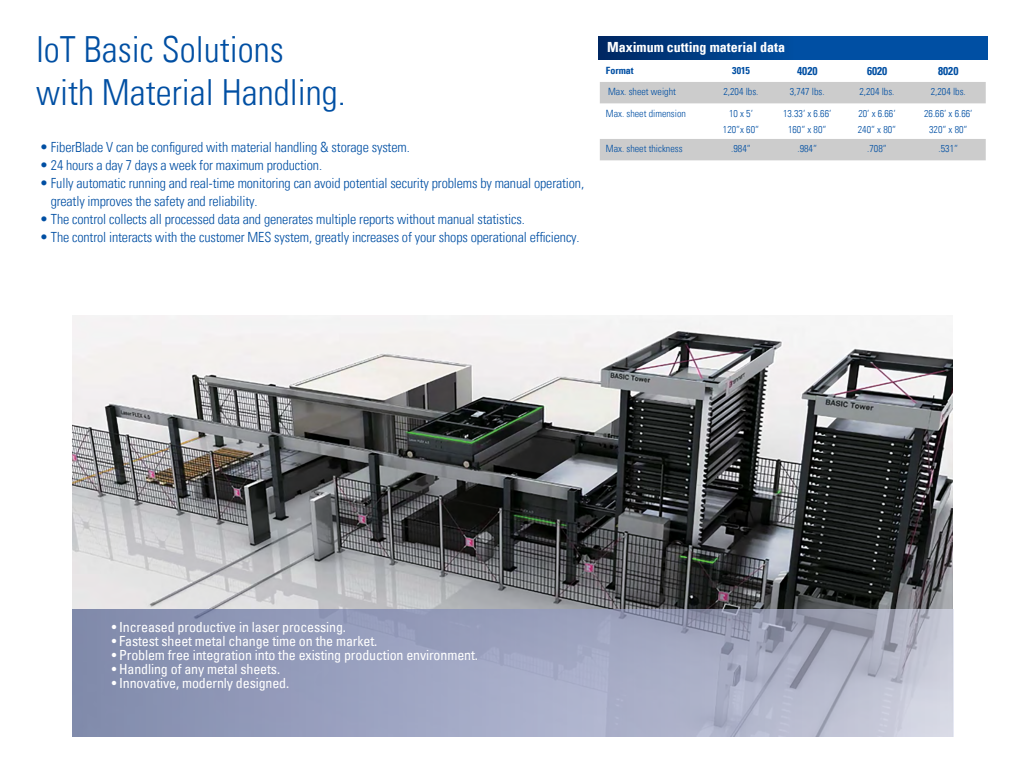
<style>
.page{position:relative;width:1024px;height:768px;background:#fff}
.page>*{position:absolute;margin:0;border:0;box-sizing:border-box;transform-origin:0 0}
.t1{font:36px/43.2px "Univers Com 47 Light Cond";color:#004fa3}
.t2{font:14px/18px "Univers Com 47 Light Cond";letter-spacing:-.01em;color:#004fa3}
.t3{font:condensed 14px "Univers Com 57";letter-spacing:-.01em;color:#fff}
.t4{font:14px "Univers Com 67 Bold Cond";color:#fff}
.t5{font:11.5px "Univers Com 67 Bold Cond";color:#004fa3}
.t6{font:10px/16.1px "Univers Com 47 Light Cond";color:#004fa3;text-align:center}
.t7{font:10px "Univers Com 67 Bold Cond";color:#004fa3}
</style>
<div class="page">
<img style="left:72px;top:315px;width:881px;height:421px">
<img style="left:73px;top:609px;width:881px;height:128px">
<svg style="left:598px;top:36px;width:389px;height:23px;background:#004592"></svg>
<svg style="left:600px;top:82px;width:386px;height:78px"></svg>
<h1 class="t1" style="left:36px;top:28px;width:311px">IoT Basic Solutions with Material Handling.</h1>
<p class="t4" style="left:607px;top:39px;width:180px">Maximum cutting material data</p>
<p class="t7" style="left:606px;top:65px;width:29px">Format</p>
<p class="t7" style="left:732px;top:65px;width:19px">3015</p>
<p class="t5" style="left:797px;top:64px;width:22px">4020</p>
<p class="t5" style="left:867px;top:64px;width:22px">6020</p>
<p class="t5" style="left:938px;top:64px;width:22px">8020</p>
<p class="t6" style="left:608px;top:84px;width:69px">Max. sheet weight</p>
<p class="t6" style="left:723px;top:84px;width:36px">2,204 lbs.</p>
<p class="t6" style="left:790px;top:84px;width:36px">3,747 lbs.</p>
<p class="t6" style="left:860px;top:84px;width:36px">2,204 lbs.</p>
<p class="t6" style="left:931px;top:84px;width:36px">2,204 lbs.</p>
<p class="t6" style="left:606px;top:105px;width:81px">Max. sheet dimension</p>
<p class="t6" style="left:723px;top:105px;width:38px">10 x 5‘<br>120“x 60“</p>
<p class="t6" style="left:783px;top:105px;width:50px">13.33‘ x 6.66‘<br>160“ x 80“</p>
<p class="t6" style="left:858px;top:105px;width:40px;text-align:left">20‘ x 6.66‘<br>240“ x 80“</p>
<p class="t6" style="left:924px;top:105px;width:50px">26.66‘ x 6.66‘<br>320“ x 80“</p>
<p class="t2" style="left:40px;top:138px;width:372px">• FiberBlade V can be configured with material handling &amp; storage system.</p>
<p class="t6" style="left:606px;top:141px;width:78px">Max. sheet thickness</p>
<p class="t6" style="left:731px;top:141px;width:21px">.984“</p>
<p class="t6" style="left:797px;top:141px;width:21px">.984“</p>
<p class="t6" style="left:867px;top:141px;width:21px">.708“</p>
<p class="t6" style="left:939px;top:141px;width:21px">.531“</p>
<p class="t2" style="left:40px;top:156px;width:284px">• 24 hours a day 7 days a week for maximum production.</p>
<p class="t2" style="left:51px;top:174px;width:535px;text-indent:-11px">• Fully automatic running and real-time monitoring can avoid potential security problems by manual operation, greatly improves the safety and reliability.</p>
<p class="t2" style="left:40px;top:210px;width:487px">• The control collects all processed data and generates multiple reports without manual statistics.</p>
<p class="t2" style="left:40px;top:228px;width:542px">• The control interacts with the customer MES system, greatly increases of your shops operational efficiency.</p>
<p class="t3" style="left:112px;top:618px;width:236px">• Increased productive in laser processing.</p>
<p class="t3" style="left:112px;top:632px;width:267px">• Fastest sheet metal change time on the market.</p>
<p class="t3" style="left:112px;top:646px;width:368px">• Problem free integration into the existing production environment.</p>
<p class="t3" style="left:112px;top:660px;width:170px">• Handling of any metal sheets.</p>
<p class="t3" style="left:112px;top:674px;width:179px">• Innovative, modernly designed.</p>
</div>
